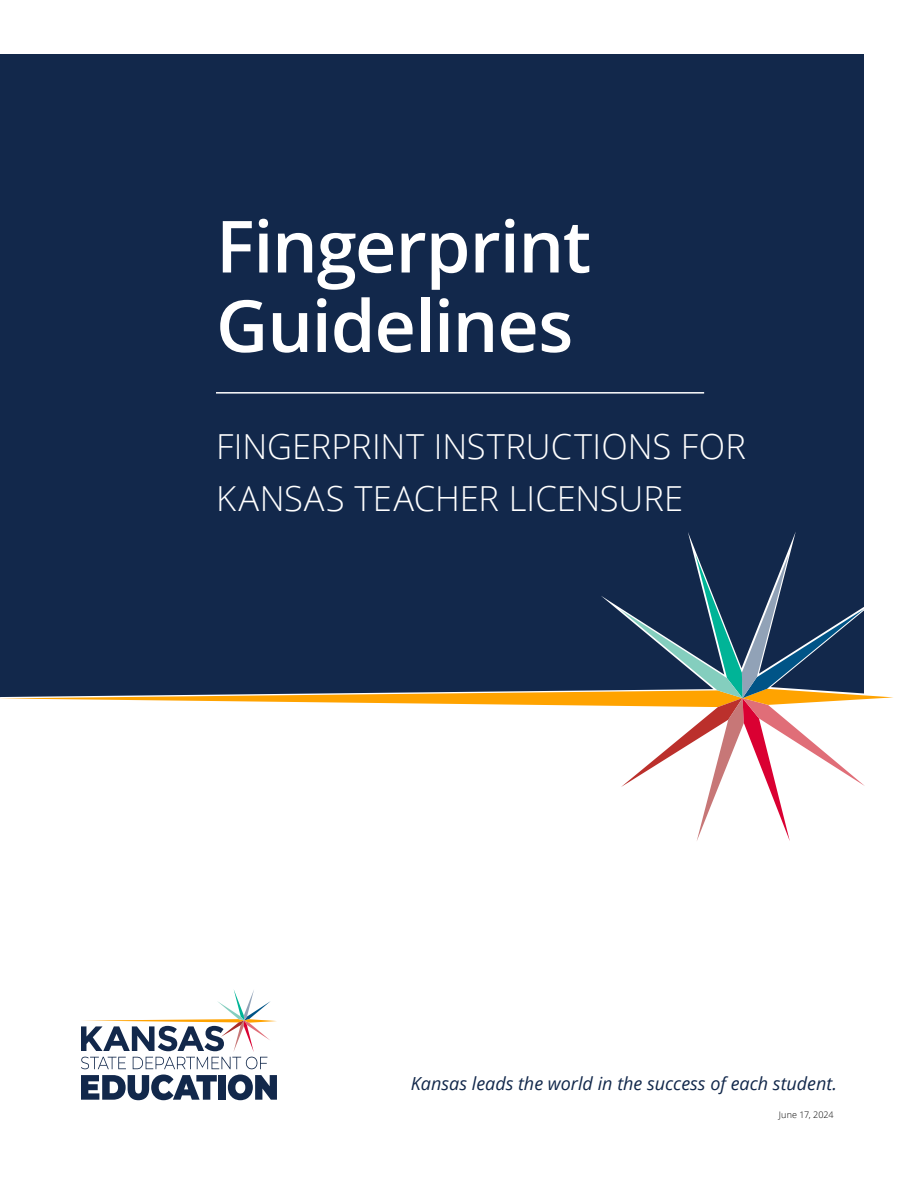
<style>
.page{position:relative;width:918px;height:1188px;background:#fff}
.page>*{position:absolute;margin:0;border:0;box-sizing:border-box;transform-origin:0 0}
.t1{font:600 72px/79.5px "Open Sans";letter-spacing:-.015em;color:#fff}
.t2{font:300 34.5px/52.5px "Open Sans";color:#fff}
.Vision_Statement{font:italic 18px "Open Sans";color:#12284b}
.t3{font:300 9px "Open Sans";letter-spacing:.01em;color:#000}
</style>
<div class="page">
<div style="left:0;top:54px;width:864px;height:477px;background:#12284b"></div>
<div style="left:0;top:531px;width:864px;height:23px;background:#12284b"></div>
<svg style="left:0;top:554px;width:893px;height:287px"></svg>
<svg style="left:81px;top:1075px;width:136px;height:25px"></svg>
<div style="left:218px;top:1075px;width:8px;height:25px;background:#12284b"></div>
<svg style="left:228px;top:1075px;width:49px;height:25px"></svg>
<svg style="left:81px;top:989px;width:196px;height:80px"></svg>
<hr style="left:216px;top:392px;width:488px;height:2px;background:#fff">
<h1 class="t1" style="left:216px;top:205px;width:377px">Fingerprint<br>Guidelines</h1>
<h2 class="t2" style="left:216px;top:419px;width:531px">FINGERPRINT INSTRUCTIONS FOR<br>KANSAS TEACHER LICENSURE</h2>
<p class="Vision_Statement" style="left:411px;top:1071px;width:428px">Kansas leads the world in the success of each student.</p>
<p class="t3" style="left:779px;top:1108px;width:57px">June 17, 2024</p>
</div>
